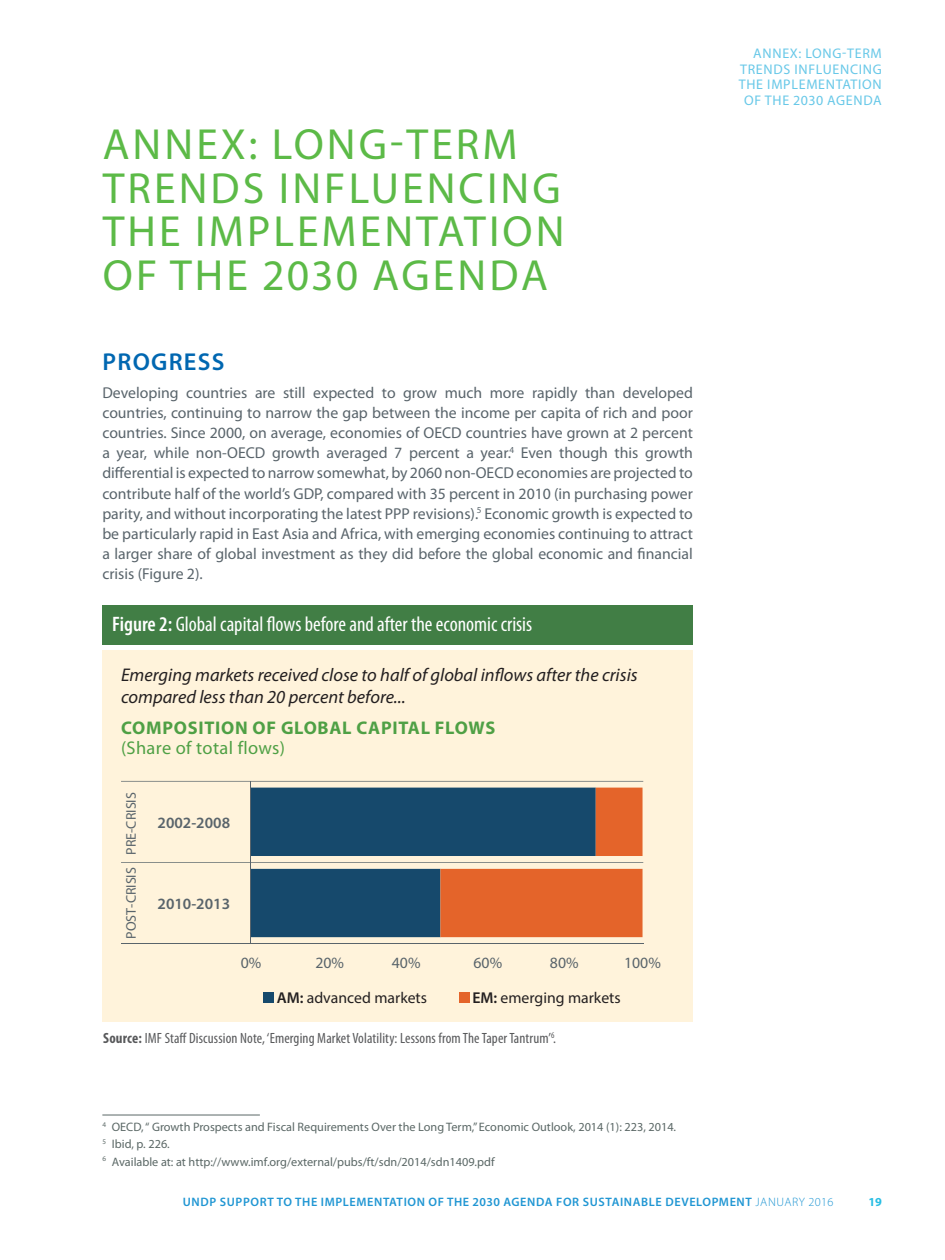
<style>
.page{position:relative;width:945px;height:1260px;background:#fff}
.page>*{position:absolute;margin:0;border:0;box-sizing:border-box;transform-origin:0 0}
.t1{font:43.75px/43.8px "Myriad Pro";letter-spacing:.07em;color:#5cba47}
.t2{font:600 24.5px "Myriad Pro";letter-spacing:.05em;color:#0067b1}
.t3{font:condensed 21px "Myriad Pro";color:#fff}
.t4{font:italic 18.38px/22.2px "Myriad Pro";color:#231f20}
.t5{font:700 18.38px "Myriad Pro";letter-spacing:.04em;color:#4fa045}
.t6{font:18.38px "Myriad Pro";letter-spacing:.02em;color:#4fa045}
.t7{font:15.75px/20.1px "Myriad Pro";color:#59646b;text-align:justify}
.t8{font:15.75px "Myriad Pro";color:#231f20}
.t9{font:600 15.75px "Myriad Pro";color:#59646b}
.t10{font:condensed 14.88px "Myriad Pro";letter-spacing:.01em;color:#58595b}
.t11{font:14px/15.8px "Myriad Pro";letter-spacing:.05em;color:#68c8e8;text-align:right}
.t12{font:14px "Myriad Pro";color:#59646b}
.t13{font:12.25px/17.2px "Myriad Pro";color:#5b6866}
.t14{font:600 12.25px "Myriad Pro";letter-spacing:.05em;color:#2096d3}
.t15{font:700 12.25px "Myriad Pro";color:#29bee4}
.s1{font-weight:600}
.s2{font-weight:700}
.s3{font-weight:300}
</style>
<div class="page">
<hr style="left:102px;top:1115px;width:158px;height:1px;background:#5b6866">
<div style="left:102px;top:650px;width:591px;height:372px;background:#fff3db"></div>
<div style="left:102px;top:605px;width:591px;height:40px;background:#417e45"></div>
<svg style="left:251px;top:788px;width:189px;height:149px;background:#285674"></svg>
<svg style="left:440px;top:788px;width:203px;height:149px;background:#9a6651"></svg>
<hr style="left:250px;top:781px;width:1px;height:162px;background:#59646b">
<hr style="left:121px;top:781px;width:522px;height:1px;background:#59646b">
<hr style="left:121px;top:862px;width:522px;height:1px;background:#59646b">
<hr style="left:121px;top:943px;width:522px;height:1px;background:#59646b">
<div style="left:263px;top:993px;width:10px;height:10px;background:#16496c"></div>
<div style="left:459px;top:993px;width:10px;height:10px;background:#e4642a"></div>
<h1 class="t1" style="left:103px;top:122px;width:463px">ANNEX: LONG-TERM<br>TRENDS INFLUENCING<br>THE IMPLEMENTATION<br>OF THE 2030 AGENDA</h1>
<h2 class="t2" style="left:103px;top:346px;width:123px">PROGRESS</h2>
<p class="t7" style="left:102px;top:382px;width:592px">Developing countries are still expected to grow much more rapidly than developed countries, continuing to narrow the gap between the income per capita of rich and poor countries. Since 2000, on average, economies of OECD countries have grown at 2 percent a year, while non-OECD growth averaged 7 percent a year.<sup>4</sup> Even though this growth differential is expected to narrow somewhat, by 2060 non-OECD economies are projected to contribute half of the world’s GDP, compared with 35 percent in 2010 (in purchasing power parity, and without incorporating the latest PPP revisions).<sup>5</sup> Economic growth is expected to be particularly rapid in East Asia and Africa, with emerging economies continuing to attract a larger share of global investment as they did before the global economic and financial crisis (Figure 2).</p>
<h3 class="t3" style="left:112px;top:611px;width:421px"><span class="s1">Figure 2:</span> Global capital flows before and after the economic crisis</h3>
<p class="t4" style="left:121px;top:664px;width:518px">Emerging markets received close to half of global inflows after the crisis compared less than 20 percent before...</p>
<p class="t5" style="left:121px;top:715px;width:376px">COMPOSITION OF GLOBAL CAPITAL FLOWS</p>
<p class="t6" style="left:121px;top:736px;width:166px">(Share of total flows)</p>
<p class="t12" style="left:122px;top:855px;width:64px;rotate:-90deg">PRE-CRISIS</p>
<p class="t12" style="left:122px;top:939px;width:73px;rotate:-90deg">POST-CRISIS</p>
<p class="t9" style="left:158px;top:812px;width:74px">2002-2008</p>
<p class="t9" style="left:158px;top:894px;width:74px">2010-2013</p>
<p class="t7" style="left:241px;top:953px;width:22px">0%</p>
<p class="t7" style="left:315px;top:953px;width:30px">20%</p>
<p class="t7" style="left:392px;top:953px;width:30px">40%</p>
<p class="t7" style="left:474px;top:953px;width:30px">60%</p>
<p class="t7" style="left:550px;top:953px;width:30px">80%</p>
<p class="t7" style="left:624px;top:953px;width:38px">100%</p>
<p class="t8" style="left:277px;top:988px;width:152px"><span class="s1">AM:</span> advanced markets</p>
<p class="t8" style="left:472px;top:988px;width:150px"><span class="s1">EM:</span> emerging markets</p>
<p class="t10" style="left:103px;top:1029px;width:454px"><span class="s2">Source:</span> IMF Staff Discussion Note, ‘Emerging Market Volatility: Lessons from The Taper Tantrum’<sup>6</sup>.</p>
<p class="t13" style="left:102px;top:1118px;width:575px"><sup>4</sup> OECD, “ Growth Prospects and Fiscal Requirements Over the Long Term,” Economic Outlook, 2014 (1): 223, 2014.<br><sup>5</sup> Ibid, p. 226.<br><sup>6</sup> Available at: at http://www.imf.org/external/pubs/ft/sdn/2014/sdn1409.pdf</p>
<p class="t11" style="left:739px;top:45px;width:145px">ANNEX: LONG-TERM<br>TRENDS INFLUENCING<br>THE IMPLEMENTATION<br>OF THE 2030 AGENDA</p>
<p class="t14" style="left:183px;top:1194px;width:652px">UNDP SUPPORT TO THE IMPLEMENTATION OF THE 2030 AGENDA FOR SUSTAINABLE DEVELOPMENT <span class="s3">JANUARY 2016</span></p>
<p class="t15" style="left:868px;top:1194px;width:15px">19</p>
</div>
